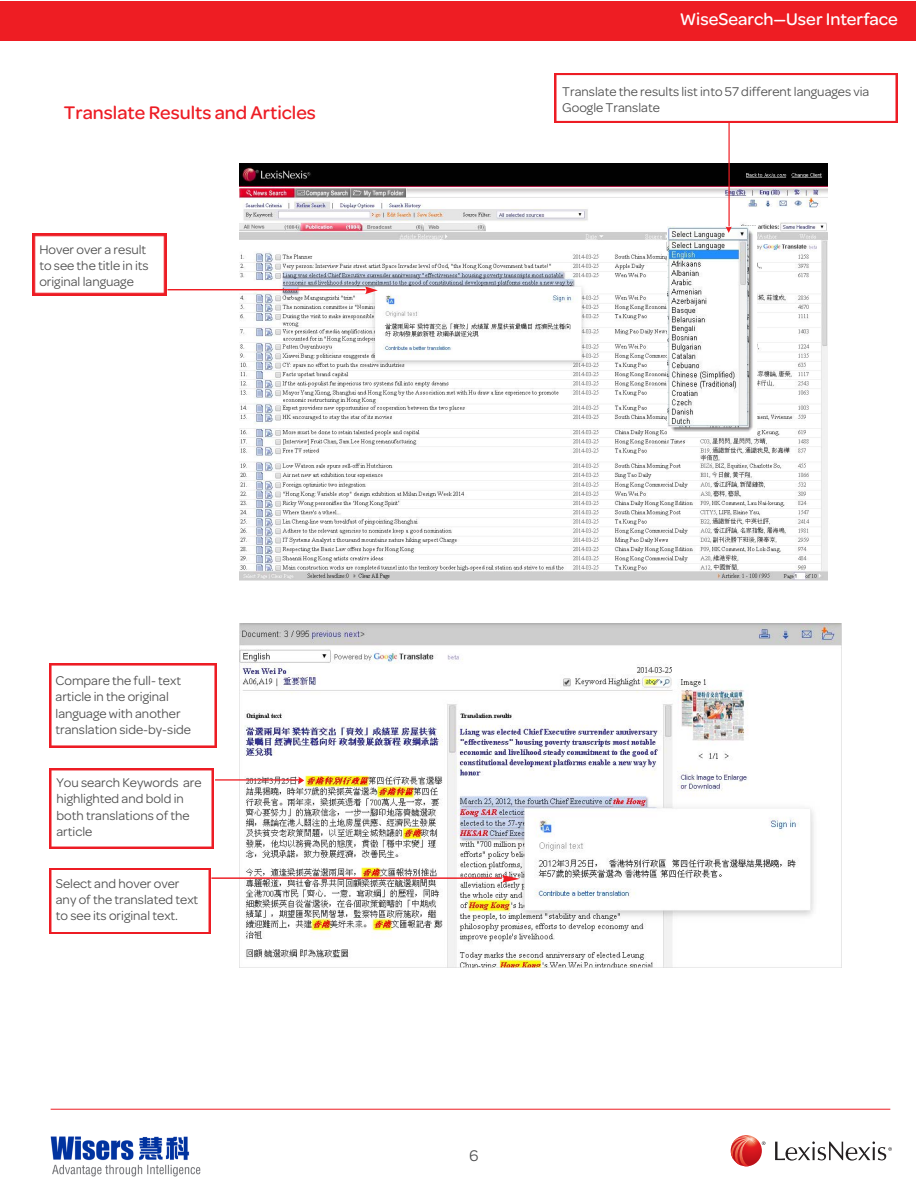
<style>
.page{position:relative;width:918px;height:1188px;background:#fff}
.page>*{position:absolute;margin:0;border:0;box-sizing:border-box;transform-origin:0 0}
.t1{font:500 19.5px "Omnes";color:#ed1c24}
.t2{font:500 18px "Omnes";color:#fff}
.t3{font:16.35px "Omnes";color:#4b4c4d}
.t4{font:13.5px/16.2px "Omnes";color:#4d4d4d}
</style>
<div class="page">
<img style="left:49px;top:868px;width:162px;height:66px">
<img style="left:49px;top:768px;width:165px;height:81px">
<img style="left:49px;top:663px;width:168px;height:85px">
<img style="left:554px;top:73px;width:344px;height:49px">
<img style="left:33px;top:233px;width:133px;height:63px">
<svg style="left:762px;top:1141px;width:3px;height:4px"></svg>
<svg style="left:775px;top:1141px;width:117px;height:20px"></svg>
<svg style="left:731px;top:1135px;width:31px;height:31px"></svg>
<svg style="left:731px;top:1136px;width:25px;height:30px"></svg>
<img style="left:50px;top:1136px;width:151px;height:41px">
<hr style="left:51px;top:1109px;width:839px;height:1px;background:#ee1d23">
<div style="left:0;top:1px;width:916px;height:40px;background:#ee1d23"></div>
<img style="left:240px;top:164px;width:587px;height:417px">
<img style="left:668px;top:227px;width:89px;height:208px">
<img style="left:240px;top:623px;width:602px;height:344px">
<svg style="left:298px;top:777px;width:6px;height:7px"></svg>
<hr style="left:215px;top:779px;width:84px;height:2px;background:#ee1d23">
<svg style="left:502px;top:875px;width:18px;height:8px"></svg>
<svg style="left:211px;top:875px;width:291px;height:6px"></svg>
<svg style="left:365px;top:287px;width:13px;height:7px"></svg>
<svg style="left:168px;top:288px;width:197px;height:4px"></svg>
<svg style="left:726px;top:227px;width:6px;height:6px"></svg>
<hr style="left:728px;top:123px;width:3px;height:103px;background:#ee1d23">
<h1 class="t1" style="left:64px;top:99px;width:254px">Translate Results and Articles</h1>
<p class="t4" style="left:39px;top:240px;width:111px">Hover over a result to see the title in its original language</p>
<p class="t4" style="left:56px;top:672px;width:137px">Compare the full- text article in the original language with another translation side-by-side</p>
<p class="t4" style="left:57px;top:774px;width:147px">You search Keywords are highlighted and bold in both translations of the article</p>
<p class="t4" style="left:56px;top:875px;width:144px">Select and hover over any of the translated text to see its original text.</p>
<h2 class="t2" style="left:680px;top:7px;width:219px">WiseSearch—User Interface</h2>
<p class="t4" style="left:562px;top:82px;width:309px">Translate the results list into 57 different languages via<br>Google Translate</p>
<p class="t3" style="left:469px;top:1144px;width:11px">6</p>
</div>
